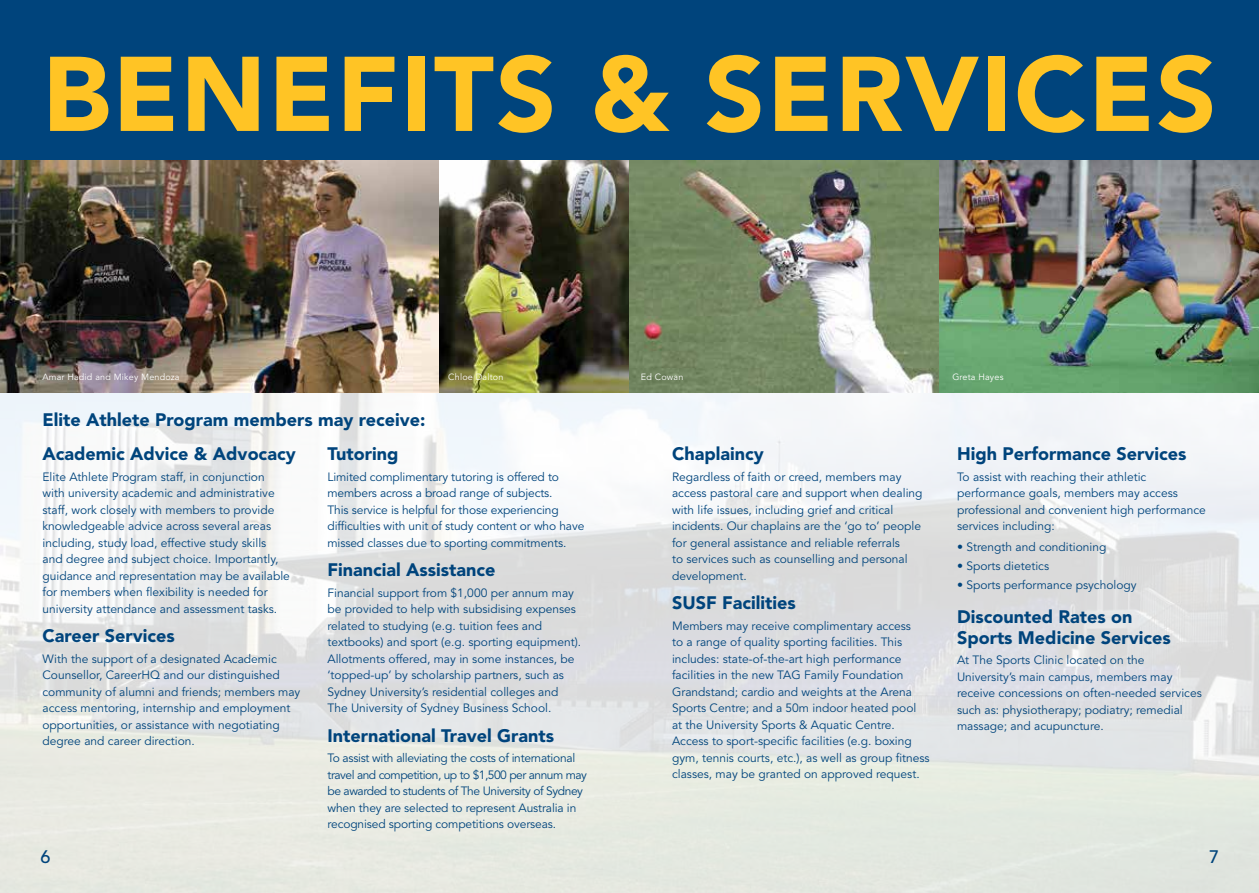
<style>
.page{position:relative;width:1259px;height:893px;background:#fff}
.page>*{position:absolute;margin:0;border:0;box-sizing:border-box;transform-origin:0 0}
.t1{font:900 104.85px "Avenir";letter-spacing:.02em;color:#ffc425}
.t2{font:900 18px/21px "Avenir";color:#00447c}
.t3{font:500 18px "Avenir";color:#00447c}
.t4{font:12px/16.5px "Avenir";color:#00447c}
.t5{font:12px/16.5px "Avenir";letter-spacing:-.025em;color:#00447c}
.t6{font:9px "Avenir";letter-spacing:.02em;color:#fff}
</style>
<div class="page">
<img style="left:0;top:392px;width:1259px;height:501px">
<div style="left:0;top:0;width:1259px;height:199px;background:#00447c"></div>
<img style="left:0;top:160px;width:1259px;height:232px">
<h1 class="t1" style="left:43px;top:31px;width:1175px">BENEFITS &amp; SERVICES</h1>
<p class="t6" style="left:43px;top:372px;width:139px">Amar Hadid and Mikey Mendoza</p>
<p class="t6" style="left:448px;top:372px;width:57px">Chloe Dalton</p>
<p class="t6" style="left:641px;top:372px;width:44px">Ed Cowan</p>
<p class="t6" style="left:952px;top:372px;width:53px">Greta Hayes</p>
<h2 class="t2" style="left:43px;top:409px;width:384px">Elite Athlete Program members may receive:</h2>
<h2 class="t2" style="left:43px;top:443px;width:255px">Academic Advice &amp; Advocacy</h2>
<p class="t4" style="left:43px;top:469px;width:249px">Elite Athlete Program staff, in conjunction with university academic and administrative staff, work closely with members to provide knowledgeable advice across several areas including, study load, effective study skills<br>and degree and subject choice. Importantly, guidance and representation may be available for members when flexibility is needed for university attendance and assessment tasks.</p>
<h2 class="t2" style="left:43px;top:625px;width:134px">Career Services</h2>
<p class="t4" style="left:43px;top:651px;width:259px">With the support of a designated Academic Counsellor, CareerHQ and our distinguished community of alumni and friends; members may access mentoring, internship and employment opportunities, or assistance with negotiating degree and career direction.</p>
<h2 class="t2" style="left:327px;top:443px;width:72px">Tutoring</h2>
<p class="t4" style="left:327px;top:469px;width:258px">Limited complimentary tutoring is offered to members across a broad range of subjects.<br>This service is helpful for those experiencing difficulties with unit of study content or who have missed classes due to sporting commitments.</p>
<h2 class="t2" style="left:327px;top:559px;width:170px">Financial Assistance</h2>
<p class="t4" style="left:327px;top:585px;width:255px">Financial support from $1,000 per annum may be provided to help with subsidising expenses related to studying (e.g. tuition fees and textbooks) and sport (e.g. sporting equipment).<br>Allotments offered, may in some instances, be ‘topped-up’ by scholarship partners, such as Sydney University’s residential colleges and The University of Sydney Business School.</p>
<h2 class="t2" style="left:327px;top:725px;width:228px">International Travel Grants</h2>
<p class="t5" style="left:327px;top:750px;width:261px">To assist with alleviating the costs of international travel and competition, up to $1,500 per annum may be awarded to students of The University of Sydney when they are selected to represent Australia in recognised sporting competitions overseas.</p>
<h2 class="t2" style="left:672px;top:443px;width:93px">Chaplaincy</h2>
<p class="t4" style="left:672px;top:469px;width:252px">Regardless of faith or creed, members may access pastoral care and support when dealing with life issues, including grief and critical incidents. Our chaplains are the ‘go to’ people for general assistance and reliable referrals<br>to services such as counselling and personal development.</p>
<h2 class="t2" style="left:672px;top:592px;width:125px">SUSF Facilities</h2>
<p class="t4" style="left:672px;top:618px;width:259px">Members may receive complimentary access<br>to a range of quality sporting facilities. This includes: state-of-the-art high performance facilities in the new TAG Family Foundation Grandstand; cardio and weights at the Arena Sports Centre; and a 50m indoor heated pool<br>at the University Sports &amp; Aquatic Centre.<br>Access to sport-specific facilities (e.g. boxing gym, tennis courts, etc.), as well as group fitness classes, may be granted on approved request.</p>
<h2 class="t2" style="left:957px;top:443px;width:231px">High Performance Services</h2>
<p class="t4" style="left:957px;top:469px;width:250px">To assist with reaching their athletic performance goals, members may access professional and convenient high performance services including:</p>
<p class="t4" style="left:957px;top:539px;width:151px">• Strength and conditioning</p>
<p class="t4" style="left:957px;top:558px;width:94px">• Sports dietetics</p>
<p class="t4" style="left:957px;top:577px;width:181px">• Sports performance psychology</p>
<h2 class="t2" style="left:957px;top:606px;width:215px">Discounted Rates on<br>Sports Medicine Services</h2>
<p class="t4" style="left:957px;top:652px;width:246px">At The Sports Clinic located on the University’s main campus, members may receive concessions on often-needed services such as: physiotherapy; podiatry; remedial massage; and acupuncture.</p>
<h2 class="t3" style="left:40px;top:847px;width:12px">6</h2>
<h2 class="t3" style="left:1209px;top:847px;width:12px">7</h2>
</div>
